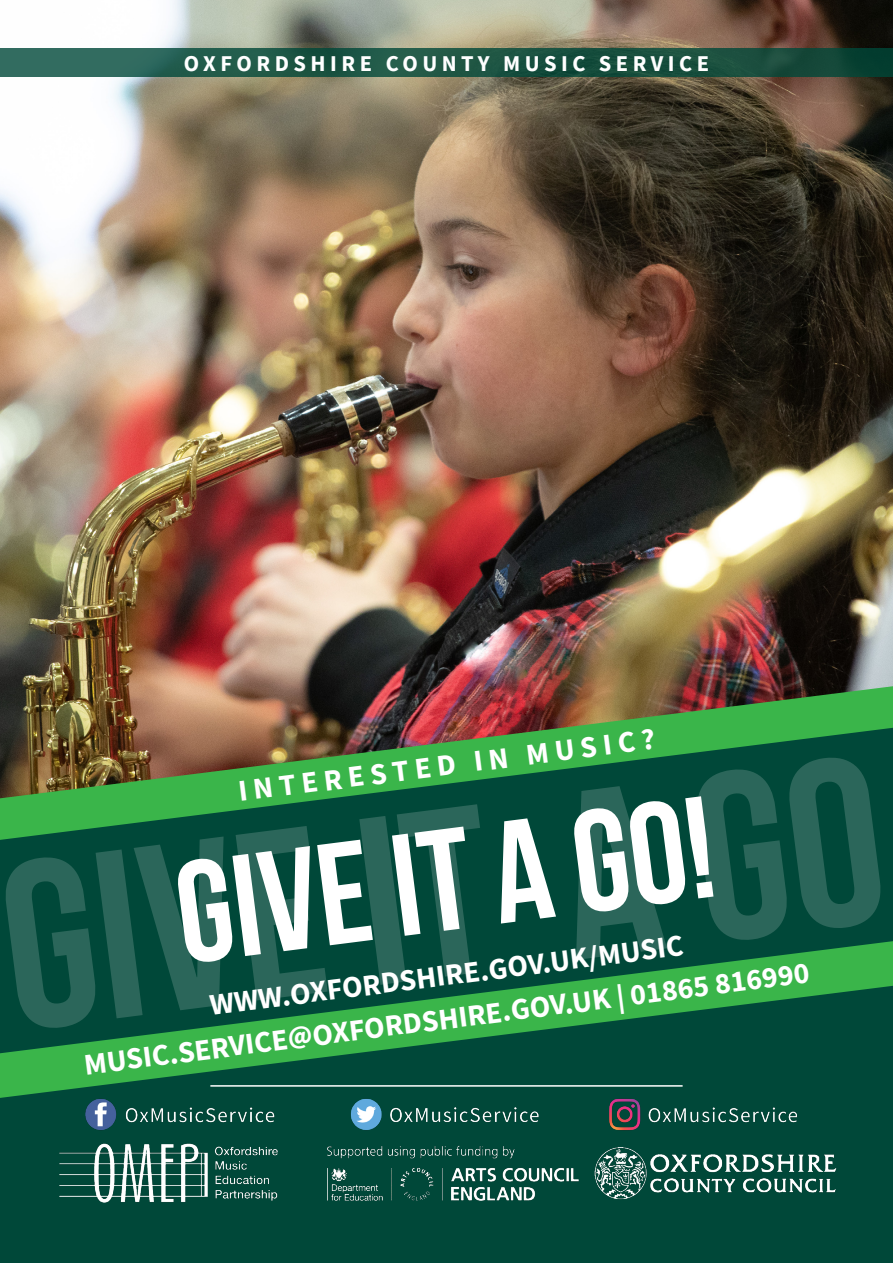
<style>
.page{position:relative;width:893px;height:1263px;background:#fff}
.page>*{position:absolute;margin:0;border:0;box-sizing:border-box;transform-origin:0 0}
.t1{font:238.5px "Bebas Neue";color:#fff}
.t2{font:144.3px "Bebas Neue";color:#fff}
.t3{font:700 30px "Source Sans Pro";color:#fff}
.t4{font:700 22.5px "Source Sans Pro";letter-spacing:.2em;color:#fff}
</style>
<div class="page">
<img style="left:0;top:0;width:893px;height:686px">
<img style="left:0;top:686px;width:893px;height:42px">
<svg style="left:0;top:728px;width:893px;height:535px;background:#10553a"></svg>
<svg style="left:0;top:941px;width:893px;height:157px;background:#11683d"></svg>
<img style="left:54px;top:1093px;width:785px;height:116px">
<hr style="left:210px;top:1085px;width:473px;height:2px;background:#fff">
<svg style="left:0;top:48px;width:893px;height:28px;background:#1e5646"></svg>
<p class="t4" style="left:184px;top:48px;width:526px">OXFORDSHIRE COUNTY MUSIC SERVICE</p>
<p class="t3" style="left:236px;top:770px;width:421px;rotate:-7deg">INTERESTED IN MUSIC?</p>
<h1 class="t1" style="left:-11px;top:818px;width:886px;rotate:-7deg">Give it a go</h1>
<p class="t2" style="left:168px;top:835px;width:542px;rotate:-7deg">Give it a go!</p>
<p class="t3" style="left:82px;top:1043px;width:732px;rotate:-7deg">MUSIC.SERVICE@OXFORDSHIRE.GOV.UK | 01865 816990</p>
<p class="t3" style="left:207px;top:984px;width:479px;rotate:-7deg">WWW.OXFORDSHIRE.GOV.UK/MUSIC</p>
</div>
